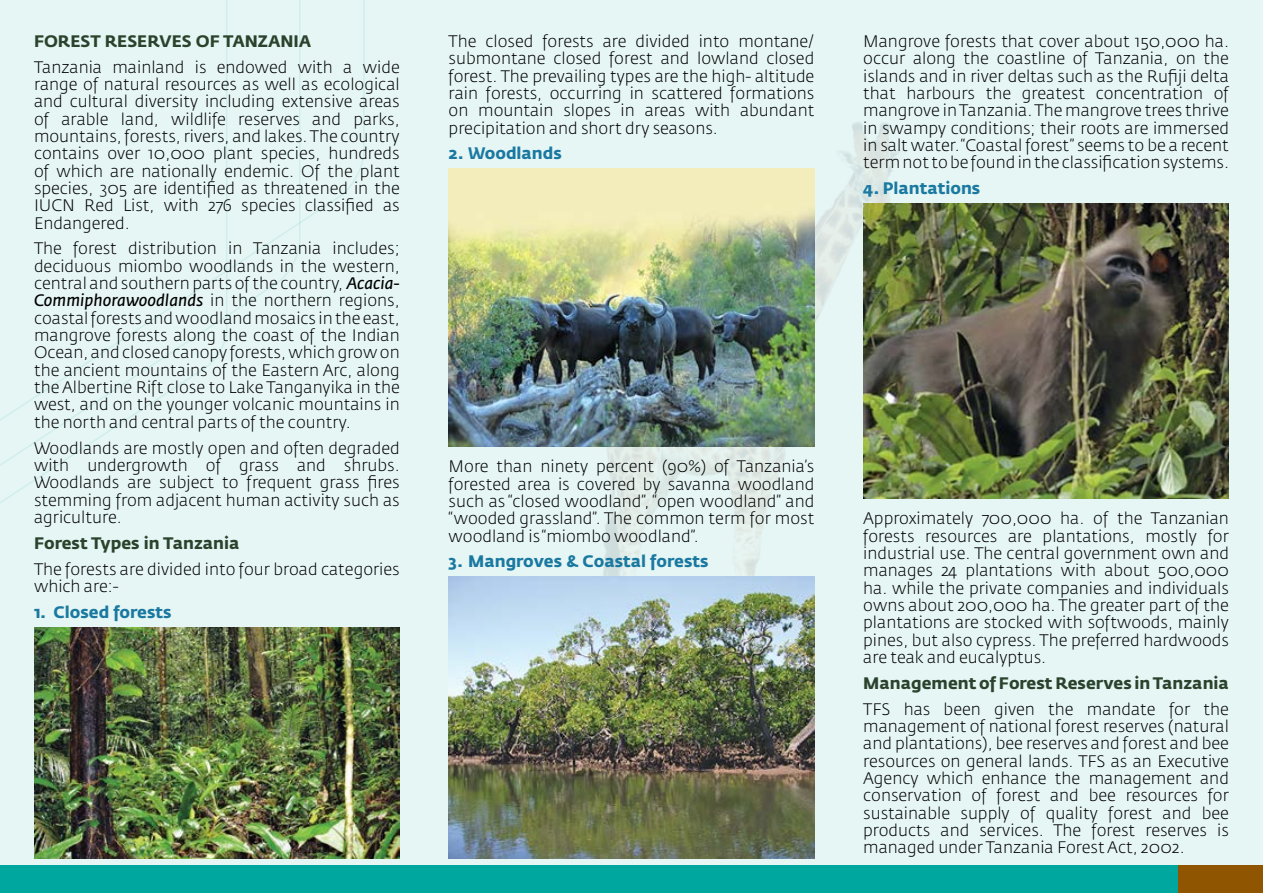
<style>
.page{position:relative;width:1263px;height:893px;background:#e6f6f5}
.page>*{position:absolute;margin:0;border:0;box-sizing:border-box;transform-origin:0 0}
.t1{font:300 16.5px/17.2px "Fedra Sans Std";color:#000;text-align:justify}
.t2{font:700 16.5px "Fedra Sans Std";color:#2b432c}
.t3{font:700 16.5px "Fedra Sans Std";color:#1a79a1}
.s1{font-weight:400;font-style:italic}
</style>
<div class="page">
<svg style="left:0;top:0;width:228px;height:503px"></svg>
<img style="left:590px;top:122px;width:308px;height:552px">
<div style="left:1178px;top:866px;width:85px;height:27px;background:#905501"></div>
<img style="left:34px;top:627px;width:366px;height:232px">
<img style="left:449px;top:169px;width:365px;height:277px">
<img style="left:449px;top:577px;width:365px;height:282px">
<img style="left:863px;top:203px;width:366px;height:296px">
<div style="left:0;top:866px;width:1178px;height:27px;background:#00a79e"></div>
<p class="t2" style="left:34px;top:31px;width:279px">FOREST RESERVES OF TANZANIA</p>
<p class="t1" style="left:34px;top:58px;width:367px">Tanzania mainland is endowed with a wide range of natural resources as well as ecological and cultural diversity including extensive areas of arable land, wildlife reserves and parks, mountains, forests, rivers, and lakes. The country contains over 10,000 plant species, hundreds of which are nationally endemic. Of the plant species, 305 are identified as threatened in the IUCN Red List, with 276 species classified as Endangered.</p>
<p class="t1" style="left:34px;top:240px;width:367px">The forest distribution in Tanzania includes; deciduous miombo woodlands in the western, central and southern parts of the country, <span class="s1">Acacia-Commiphorawoodlands</span> in the northern regions, coastal forests and woodland mosaics in the east, mangrove forests along the coast of the Indian Ocean, and closed canopy forests, which grow on the ancient mountains of the Eastern Arc, along the Albertine Rift close to Lake Tanganyika in the west, and on the younger volcanic mountains in the north and central parts of the country.</p>
<p class="t1" style="left:34px;top:439px;width:367px">Woodlands are mostly open and often degraded with undergrowth of grass and shrubs.<br>Woodlands are subject to frequent grass fires stemming from adjacent human activity such as agriculture.</p>
<p class="t2" style="left:34px;top:533px;width:207px">Forest Types in Tanzania</p>
<p class="t1" style="left:34px;top:560px;width:367px">The forests are divided into four broad categories which are:-</p>
<p class="t3" style="left:34px;top:602px;width:139px">1. Closed forests</p>
<p class="t1" style="left:449px;top:32px;width:367px">The closed forests are divided into montane/ submontane closed forest and lowland closed forest. The prevailing types are the high- altitude rain forests, occurring in scattered formations on mountain slopes in areas with abundant precipitation and short dry seasons.</p>
<p class="t3" style="left:449px;top:143px;width:115px">2. Woodlands</p>
<p class="t1" style="left:449px;top:458px;width:367px">More than ninety percent (90%) of Tanzania’s forested area is covered by savanna woodland such as “closed woodland”, “open woodland” and “wooded grassland”. The common term for most woodland is “miombo woodland”.</p>
<p class="t3" style="left:449px;top:551px;width:261px">3. Mangroves &amp; Coastal forests</p>
<p class="t1" style="left:863px;top:32px;width:367px">Mangrove forests that cover about 150,000 ha. occur along the coastline of Tanzania, on the islands and in river deltas such as the Rufiji delta that harbours the greatest concentration of mangrove in Tanzania. The mangrove trees thrive in swampy conditions; their roots are immersed in salt water. “Coastal forest” seems to be a recent term not to be found in the classification systems.</p>
<p class="t3" style="left:863px;top:178px;width:119px">4. Plantations</p>
<p class="t1" style="left:863px;top:510px;width:367px">Approximately 700,000 ha. of the Tanzanian forests resources are plantations, mostly for industrial use. The central government own and manages 24 plantations with about 500,000 ha. while the private companies and individuals owns about 200,000 ha. The greater part of the plantations are stocked with softwoods, mainly pines, but also cypress. The preferred hardwoods are teak and eucalyptus.</p>
<p class="t2" style="left:863px;top:673px;width:367px">Management of Forest Reserves in Tanzania</p>
<p class="t1" style="left:863px;top:700px;width:367px">TFS has been given the mandate for the management of national forest reserves (natural and plantations), bee reserves and forest and bee resources on general lands. TFS as an Executive Agency which enhance the management and conservation of forest and bee resources for sustainable supply of quality forest and bee products and services. The forest reserves is managed under Tanzania Forest Act, 2002.</p>
</div>
